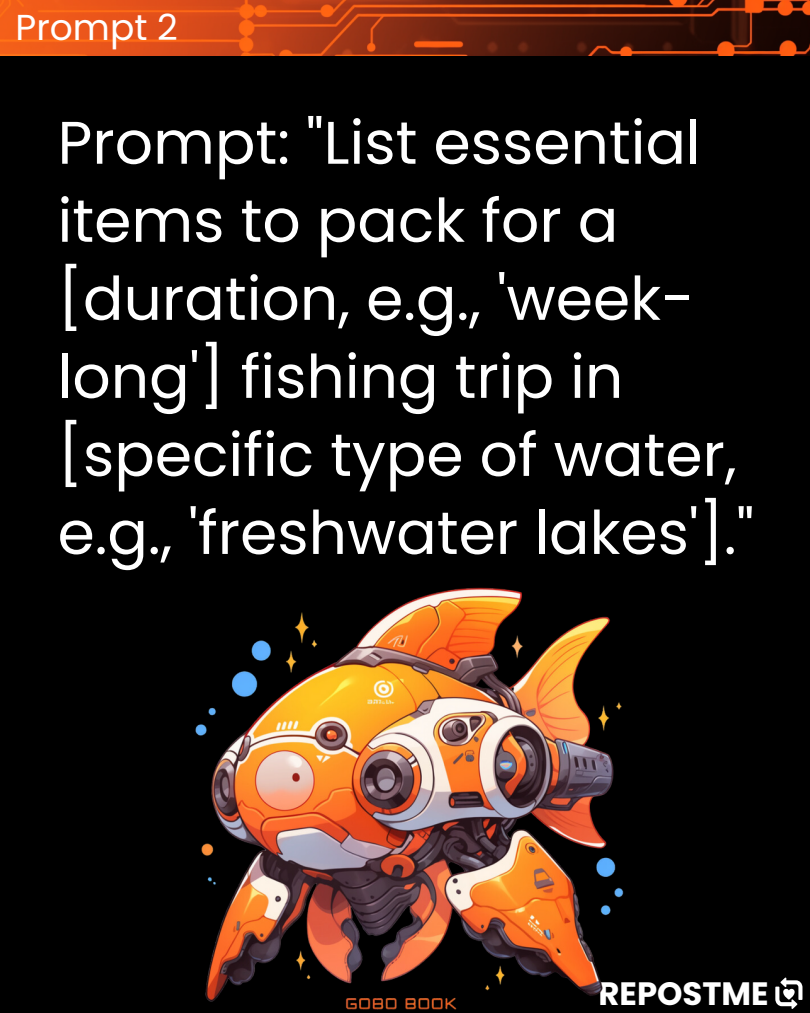
<style>
.page{position:relative;width:810px;height:1013px;background:#fff}
.page>*{position:absolute;margin:0;border:0;box-sizing:border-box;transform-origin:0 0}
.t1{font:60px/78px "Poppins";color:#fff}
.t2{font:36px "Poppins";color:#fff}
.t3{font:700 32.3px "Poppins";color:#fff}
</style>
<div class="page">
<div style="left:0;top:0;width:810px;height:1012px;background:#000"></div>
<img style="left:0;top:0;width:810px;height:55px">
<svg style="left:775px;top:977px;width:27px;height:31px"></svg>
<img style="left:195px;top:587px;width:429px;height:423px">
<p class="t2" style="left:16px;top:2px;width:164px">Prompt 2</p>
<p class="t1" style="left:58px;top:104px;width:698px">Prompt: "List essential items to pack for a [duration, e.g., 'week&shy;long'] fishing trip in [specific type of water, e.g., 'freshwater lakes']."</p>
<p class="t3" style="left:598px;top:970px;width:172px">REPOSTME</p>
</div>
